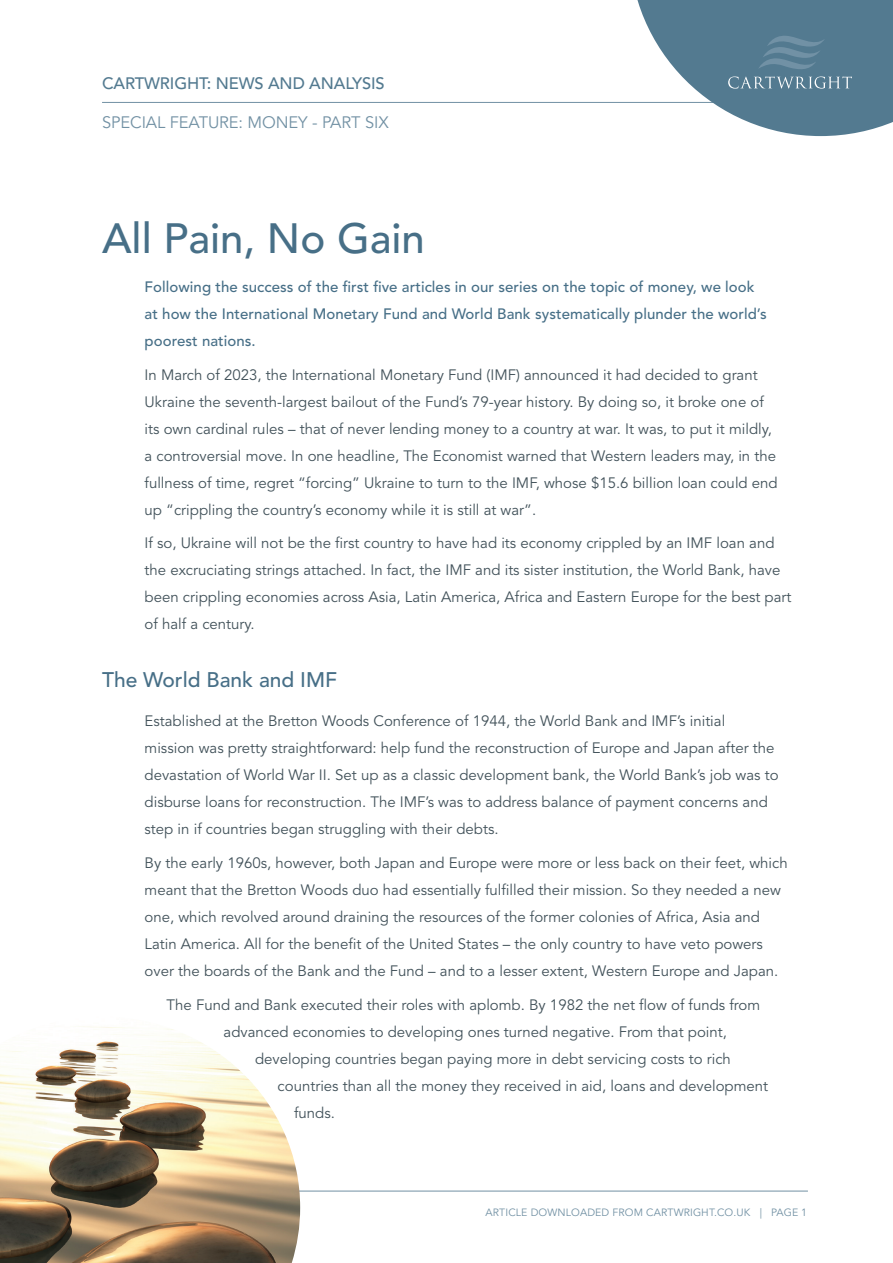
<style>
.page{position:relative;width:893px;height:1263px;background:#fff}
.page>*{position:absolute;margin:0;border:0;box-sizing:border-box;transform-origin:0 0}
.Main_Header{font:500 42px "Avenir LT Std";color:#476f87}
.Sub_Header{font:500 21px "Avenir LT Std";color:#476f87}
.Page_Sub_Header{font:16.5px "Avenir LT Std";letter-spacing:-.005em;color:#7291a4}
.Page_Sub_Header-2{font:500 16.5px "Avenir LT Std";letter-spacing:-.005em;color:#537a90}
.Body{font:15px/27px "Avenir LT Std";color:#42525a}
.Body_Intro{font:500 15px/27px "Avenir LT Std";letter-spacing:.005em;color:#476f87}
.t1{font:10.5px "Avenir LT Std";letter-spacing:.01em;color:#7291a4}
</style>
<div class="page">
<hr style="left:102px;top:1191px;width:706px;height:1px;background:#7291a4">
<hr style="left:102px;top:102px;width:706px;height:1px;background:#7291a4">
<img style="left:0;top:1026px;width:300px;height:237px">
<svg style="left:637px;top:0;width:256px;height:136px"></svg>
<p class="Page_Sub_Header-2" style="left:102px;top:74px;width:284px">CARTWRIGHT: NEWS AND ANALYSIS</p>
<p class="Page_Sub_Header" style="left:102px;top:113px;width:288px">SPECIAL FEATURE: MONEY - PART SIX</p>
<p class="Main_Header" style="left:102px;top:214px;width:324px">All Pain, No Gain</p>
<p class="Body_Intro" style="left:145px;top:274px;width:624px">Following the success of the first five articles in our series on the topic of money, we look at how the International Monetary Fund and World Bank systematically plunder the world’s poorest nations.</p>
<p class="Body" style="left:145px;top:361px;width:635px">In March of 2023, the International Monetary Fund (IMF) announced it had decided to grant Ukraine the seventh-largest bailout of the Fund’s 79-year history. By doing so, it broke one of its own cardinal rules – that of never lending money to a country at war. It was, to put it mildly, a controversial move. In one headline, The Economist warned that Western leaders may, in the fullness of time, regret “forcing” Ukraine to turn to the IMF, whose $15.6 billion loan could end up “crippling the country’s economy while it is still at war”.</p>
<p class="Body" style="left:145px;top:530px;width:648px">If so, Ukraine will not be the first country to have had its economy crippled by an IMF loan and the excruciating strings attached. In fact, the IMF and its sister institution, the World Bank, have been crippling economies across Asia, Latin America, Africa and Eastern Europe for the best part of half a century.</p>
<p class="Sub_Header" style="left:102px;top:668px;width:237px">The World Bank and IMF</p>
<p class="Body" style="left:145px;top:708px;width:636px">Established at the Bretton Woods Conference of 1944, the World Bank and IMF’s initial mission was pretty straightforward: help fund the reconstruction of Europe and Japan after the devastation of World War II. Set up as a classic development bank, the World Bank’s job was to disburse loans for reconstruction. The IMF’s was to address balance of payment concerns and step in if countries began struggling with their debts.</p>
<p class="Body" style="left:145px;top:850px;width:645px">By the early 1960s, however, both Japan and Europe were more or less back on their feet, which meant that the Bretton Woods duo had essentially fulfilled their mission. So they needed a new one, which revolved around draining the resources of the former colonies of Africa, Asia and Latin America. All for the benefit of the United States – the only country to have veto powers over the boards of the Bank and the Fund – and to a lesser extent, Western Europe and Japan.</p>
<p class="Body" style="left:167px;top:991px;width:595px">The Fund and Bank executed their roles with aplomb. By 1982 the net flow of funds from</p>
<p class="Body" style="left:224px;top:1018px;width:505px">advanced economies to developing ones turned negative. From that point,</p>
<p class="Body" style="left:255px;top:1045px;width:477px">developing countries began paying more in debt servicing costs to rich</p>
<p class="Body" style="left:278px;top:1072px;width:492px">countries than all the money they received in aid, loans and development</p>
<p class="Body" style="left:294px;top:1099px;width:42px">funds.</p>
<p class="t1" style="left:486px;top:1206px;width:323px">ARTICLE DOWNLOADED FROM CARTWRIGHT.CO.UK | PAGE 1</p>
</div>
